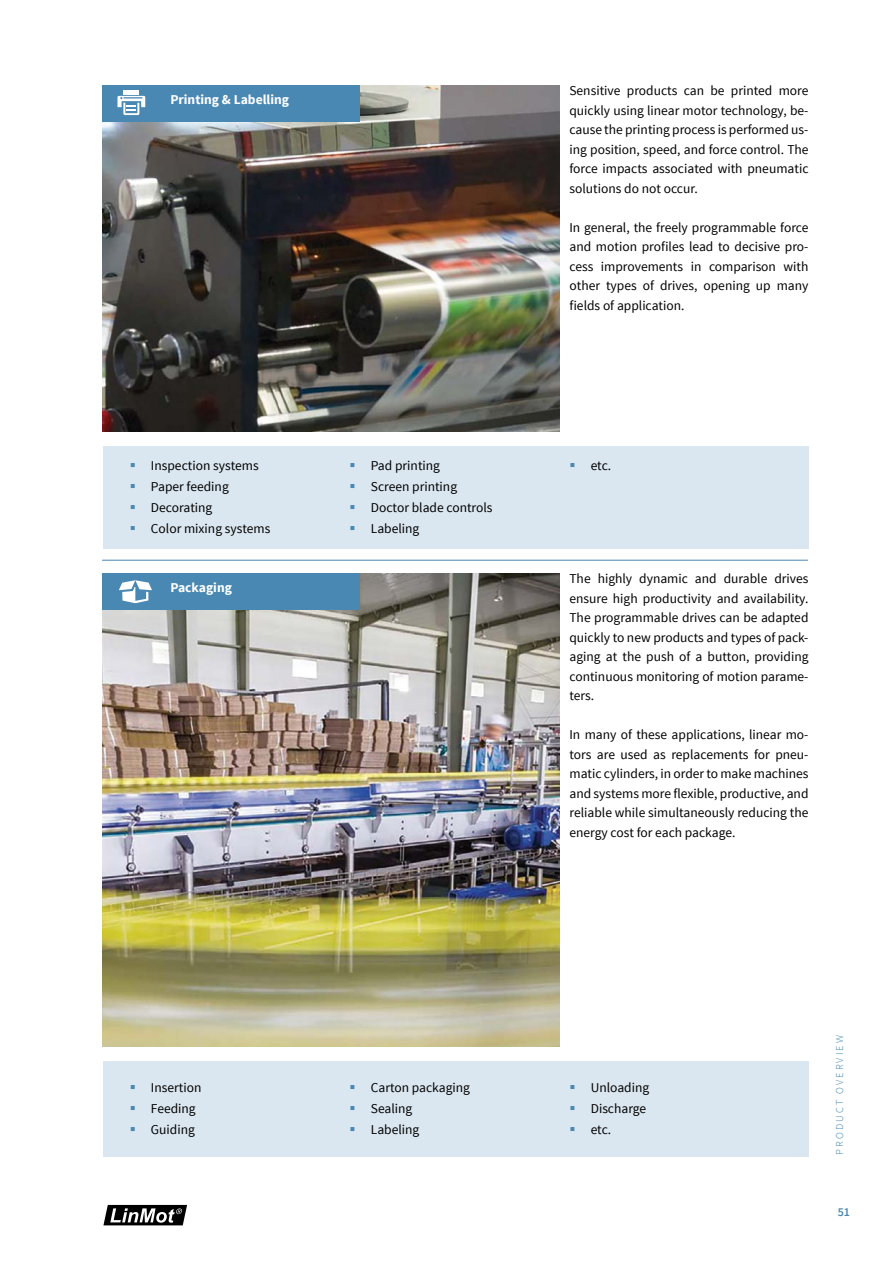
<style>
.page{position:relative;width:893px;height:1263px;background:#fff}
.page>*{position:absolute;margin:0;border:0;box-sizing:border-box;transform-origin:0 0}
.t1{font:13.5px/19.5px "Source Sans Pro";color:#000}
.t2{font:700 13.5px "Source Sans Pro";color:#fff}
.t3{font:600 12px "Source Sans Pro";color:#4888b3}
.t4{font:300 10.5px "Source Sans Pro";letter-spacing:.2em;color:#4888b3}
</style>
<div class="page">
<svg style="left:103px;top:1205px;width:84px;height:20px"></svg>
<img style="left:103px;top:85px;width:456px;height:347px">
<img style="left:103px;top:573px;width:456px;height:473px">
<div style="left:103px;top:446px;width:705px;height:103px;background:#dbe7f0"></div>
<div style="left:103px;top:1061px;width:705px;height:95px;background:#dbe7f0"></div>
<div style="left:103px;top:85px;width:257px;height:36px;background:#4888b3"></div>
<div style="left:103px;top:573px;width:257px;height:36px;background:#4888b3"></div>
<hr style="left:124px;top:90px;width:15px;height:4px;background:#fff">
<svg style="left:118px;top:96px;width:27px;height:19px"></svg>
<svg style="left:119px;top:580px;width:33px;height:23px"></svg>
<hr style="left:102px;top:560px;width:706px;height:1px;background:#4888b3">
<p class="t2" style="left:170px;top:91px;width:120px">Printing &amp; Labelling</p>
<p class="t1" style="left:569px;top:81px;width:241px;text-align:justify">Sensitive products can be printed more quickly using linear motor technology, be&shy;cause the printing process is performed us&shy;ing position, speed, and force control. The force impacts associated with pneumatic solutions do not occur.</p>
<p class="t1" style="left:569px;top:218px;width:241px;text-align:justify">In general, the freely programmable force and motion profiles lead to decisive pro&shy;cess improvements in comparison with other types of drives, opening up many fields of application.</p>
<p class="t1" style="left:151px;top:455px;width:121px;line-height:21px">Inspection systems<br>Paper feeding<br>Decorating<br>Color mixing systems</p>
<p class="t1" style="left:371px;top:455px;width:123px;line-height:21px">Pad printing<br>Screen printing<br>Doctor blade controls<br>Labeling</p>
<p class="t1" style="left:591px;top:456px;width:22px">etc.</p>
<p class="t2" style="left:170px;top:579px;width:63px">Packaging</p>
<p class="t1" style="left:569px;top:569px;width:241px;text-align:justify">The highly dynamic and durable drives ensure high productivity and availability.<br>The programmable drives can be adapted quickly to new products and types of pack&shy;aging at the push of a button, providing continuous monitoring of motion parame&shy;ters.</p>
<p class="t1" style="left:569px;top:725px;width:241px;text-align:justify">In many of these applications, linear mo&shy;tors are used as replacements for pneu&shy;matic cylinders, in order to make machines and systems more flexible, productive, and reliable while simultaneously reducing the energy cost for each package.</p>
<p class="t1" style="left:151px;top:1077px;width:52px;line-height:21px">Insertion<br>Feeding<br>Guiding</p>
<p class="t1" style="left:371px;top:1077px;width:101px;line-height:21px">Carton packaging<br>Sealing<br>Labeling</p>
<p class="t1" style="left:591px;top:1077px;width:60px;line-height:21px">Unloading<br>Discharge etc.</p>
<p class="t4" style="left:833px;top:1155px;width:121px;rotate:-90deg">PRODUCT OVERVIEW</p>
<p class="t3" style="left:838px;top:1205px;width:14px">51</p>
</div>
